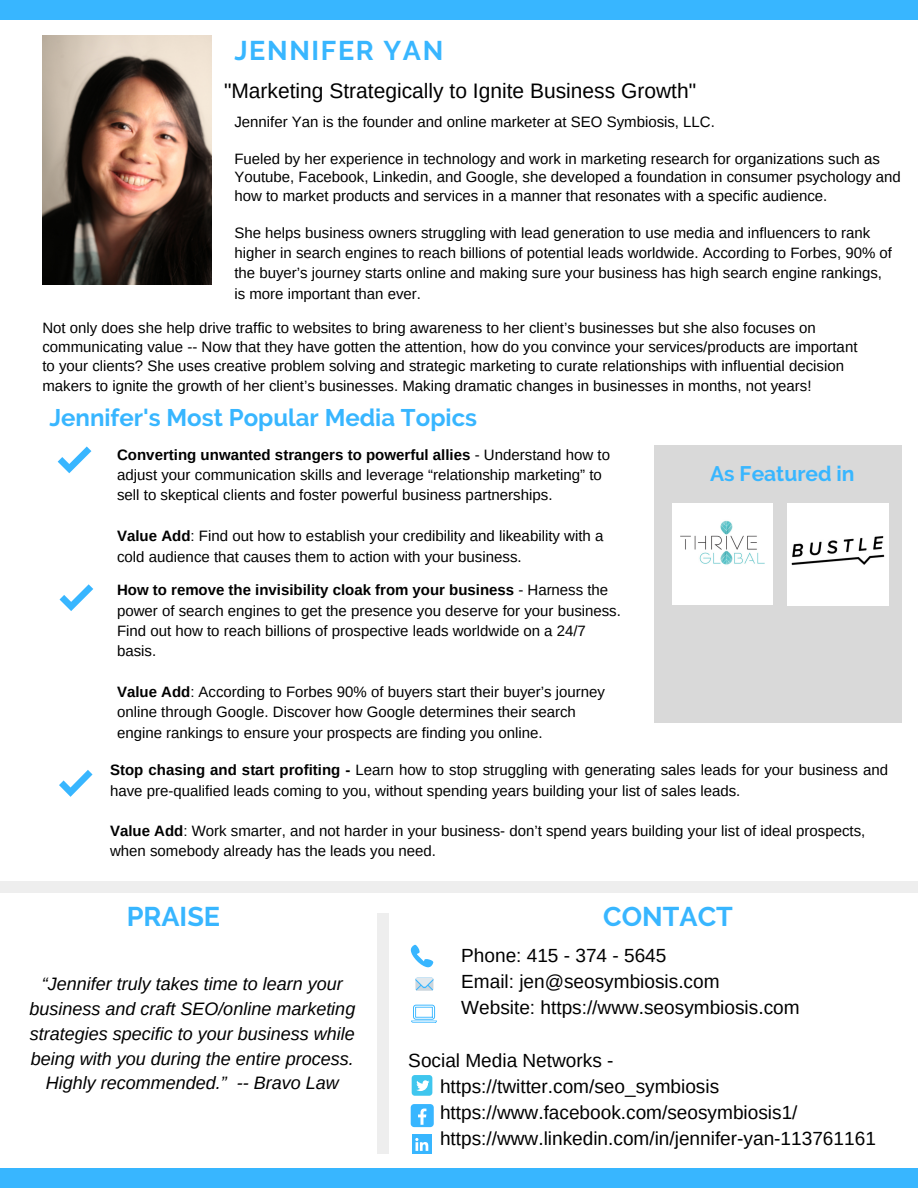
<style>
.page{position:relative;width:918px;height:1188px;background:#fff}
.page>*{position:absolute;margin:0;border:0;box-sizing:border-box;transform-origin:0 0}
.t1{font:700 27px "Raleway";color:#38b6ff}
.t2{font:700 27px "Raleway";letter-spacing:.06em;color:#38b6ff}
.t3{font:700 24px "Raleway";color:#38b6ff}
.t4{font:21px "Arimo";color:#000}
.t5{font:700 21px "Raleway";color:#38b6ff}
.t6{font:19.05px/26.2px "Arimo";color:#000}
.t7{font:italic 18px/24.8px "Arimo";color:#000;text-align:center}
.t8{font:15px/20.4px "Arimo";color:#000}
.s1{font-weight:700}
</style>
<div class="page">
<div style="left:0;top:0;width:918px;height:19px;background:#38b6ff"></div>
<div style="left:0;top:1168px;width:918px;height:20px;background:#38b6ff"></div>
<div style="left:0;top:881px;width:918px;height:12px;background:#eee"></div>
<img style="left:42px;top:35px;width:169px;height:250px">
<div style="left:655px;top:446px;width:246px;height:277px;background:#d9d9d9"></div>
<img style="left:672px;top:504px;width:101px;height:100px">
<div style="left:377px;top:913px;width:11px;height:241px;background:#eee"></div>
<svg style="left:58px;top:447px;width:33px;height:26px"></svg>
<svg style="left:60px;top:584px;width:33px;height:27px"></svg>
<svg style="left:59px;top:770px;width:34px;height:27px"></svg>
<div style="left:412px;top:1075px;width:20px;height:21px;background:#3fc6ee;border-radius:3px"></div>
<svg style="left:416px;top:1080px;width:13px;height:11px"></svg>
<div style="left:411px;top:1104px;width:23px;height:23px;background:#38b6ff;border-radius:4px"></div>
<svg style="left:418px;top:1109px;width:8px;height:16px"></svg>
<div style="left:412px;top:1135px;width:19px;height:19px;background:#38b6ff"></div>
<svg style="left:415px;top:1138px;width:13px;height:13px"></svg>
<svg style="left:411px;top:945px;width:22px;height:22px"></svg>
<svg style="left:415px;top:978px;width:18px;height:13px"></svg>
<svg style="left:415px;top:978px;width:18px;height:12px"></svg>
<svg style="left:411px;top:1005px;width:26px;height:18px"></svg>
<img style="left:787px;top:504px;width:101px;height:101px">
<h1 class="t2" style="left:234px;top:34px;width:210px">JENNIFER YAN</h1>
<h3 class="t4" style="left:224px;top:79px;width:474px">"Marketing Strategically to Ignite Business Growth"</h3>
<p class="t8" style="left:234px;top:111px;width:482px">Jennifer Yan is the founder and online marketer at SEO Symbiosis, LLC.</p>
<p class="t8" style="left:234px;top:149px;width:668px;line-height:18.6px">Fueled by her experience in technology and work in marketing research for organizations such as<br>Youtube, Facebook, Linkedin, and Google, she developed a foundation in consumer psychology and how to market products and services in a manner that resonates with a specific audience.</p>
<p class="t8" style="left:234px;top:223px;width:659px">She helps business owners struggling with lead generation to use media and influencers to rank higher in search engines to reach billions of potential leads worldwide. According to Forbes, 90% of the buyer’s journey starts online and making sure your business has high search engine rankings, is more important than ever.</p>
<p class="t8" style="left:42px;top:318px;width:817px;line-height:19.2px">Not only does she help drive traffic to websites to bring awareness to her client’s businesses but she also focuses on communicating value -- Now that they have gotten the attention, how do you convince your services/products are important to your clients? She uses creative problem solving and strategic marketing to curate relationships with influential decision makers to ignite the growth of her client’s businesses. Making dramatic changes in businesses in months, not years!</p>
<h2 class="t3" style="left:49px;top:404px;width:429px">Jennifer's Most Popular Media Topics</h2>
<p class="t8" style="left:117px;top:444px;width:495px"><span class="s1">Converting unwanted strangers to powerful allies</span> - Understand how to adjust your communication skills and leverage “relationship marketing” to sell to skeptical clients and foster powerful business partnerships.</p>
<p class="t8" style="left:117px;top:526px;width:488px"><span class="s1">Value Add</span>: Find out how to establish your credibility and likeability with a cold audience that causes them to action with your business.</p>
<p class="t8" style="left:117px;top:580px;width:505px"><span class="s1">How to remove the invisibility cloak from your business</span> - Harness the power of search engines to get the presence you deserve for your business.<br>Find out how to reach billions of prospective leads worldwide on a 24/7 basis.</p>
<p class="t8" style="left:117px;top:682px;width:489px"><span class="s1">Value Add</span>: According to Forbes 90% of buyers start their buyer’s journey online through Google. Discover how Google determines their search engine rankings to ensure your prospects are finding you online.</p>
<p class="t8" style="left:110px;top:760px;width:779px"><span class="s1">Stop chasing and start profiting -</span> Learn how to stop struggling with generating sales leads for your business and have pre-qualified leads coming to you, without spending years building your list of sales leads.</p>
<p class="t8" style="left:110px;top:821px;width:757px"><span class="s1">Value Add</span>: Work smarter, and not harder in your business- don’t spend years building your list of ideal prospects, when somebody already has the leads you need.</p>
<h3 class="t5" style="left:710px;top:462px;width:146px">As Featured in</h3>
<h1 class="t1" style="left:127px;top:900px;width:95px">PRAISE</h1>
<h1 class="t1" style="left:603px;top:900px;width:131px">CONTACT</h1>
<p class="t7" style="left:29px;top:972px;width:327px">“Jennifer truly takes time to learn your business and craft SEO/online marketing strategies specific to your business while being with you during the entire process.<br>Highly recommended.” -- Bravo Law</p>
<p class="t6" style="left:461px;top:942px;width:340px">Phone: 415 - 374 - 5645<br>Email: jen@seosymbiosis.com<br>Website: https://www.seosymbiosis.com</p>
<p class="t6" style="left:440px;top:1047px;width:437px;text-indent:-32px">Social Media Networks - https://twitter.com/seo_symbiosis https://www.facebook.com/seosymbiosis1/ https://www.linkedin.com/in/jennifer-yan-113761161</p>
</div>
